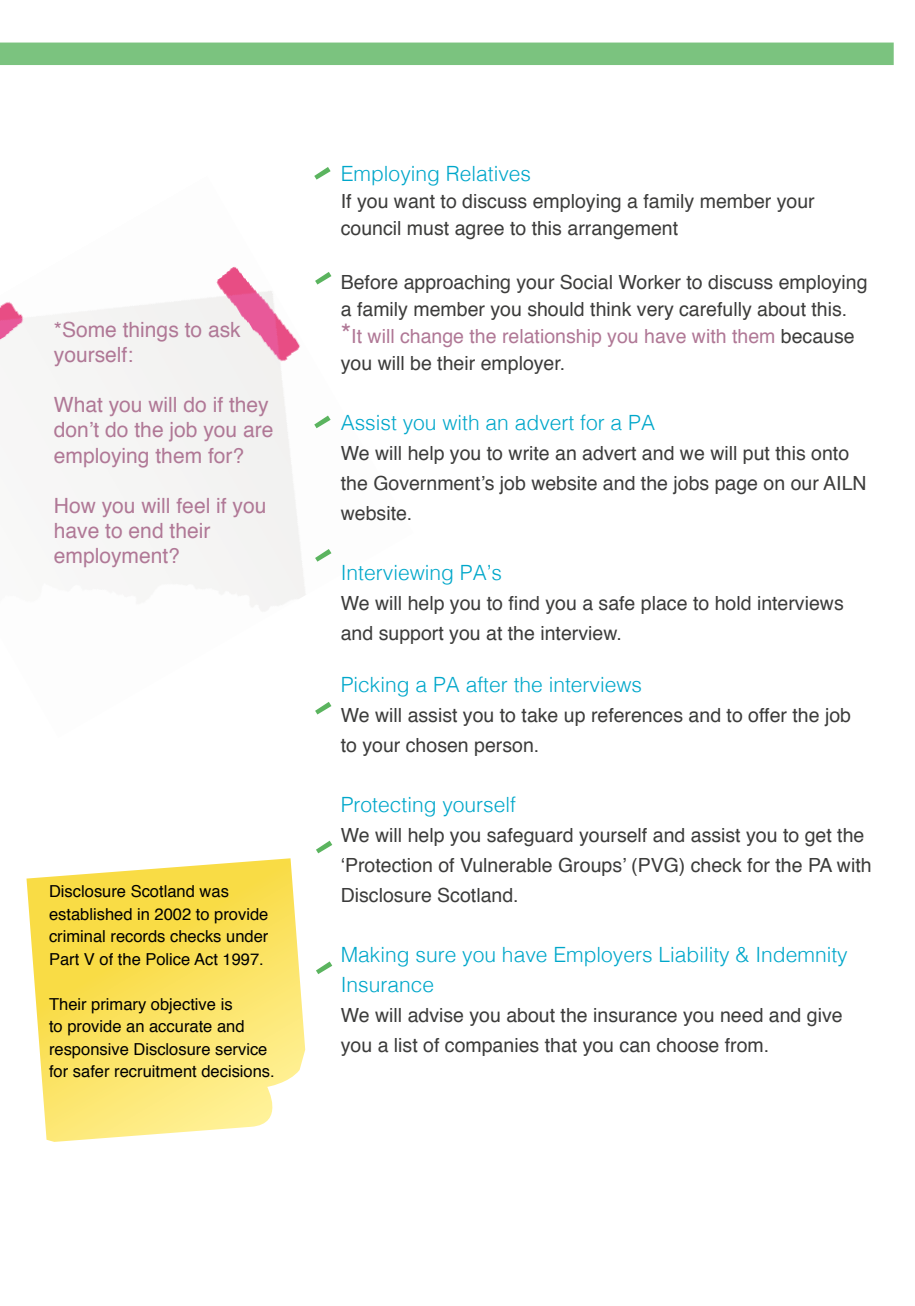
<style>
.page{position:relative;width:915px;height:1306px;background:#fff}
.page>*{position:absolute;margin:0;border:0;box-sizing:border-box;transform-origin:0 0}
.t1{font:300 21px/30px "Helvetica";color:#00a7ca}
.t2{font:21px/25.2px "Helvetica";color:#b07896}
.t3{font:19.5px/30px "Helvetica";color:#3c3c3b}
.t4{font:16.5px/22.5px "Helvetica";color:#000}
.s1{font-size:27px;color:#b07896}
.s2{color:#b07896}
</style>
<div class="page">
<img style="left:0;top:266px;width:332px;height:449px">
<svg style="left:26px;top:858px;width:279px;height:283px;background:#fbe676"></svg>
<div style="left:0;top:43px;width:893px;height:22px;background:#7bc37f"></div>
<svg style="left:315px;top:272px;width:16px;height:12px"></svg>
<svg style="left:315px;top:549px;width:16px;height:12px"></svg>
<svg style="left:315px;top:701px;width:16px;height:13px"></svg>
<svg style="left:316px;top:840px;width:16px;height:13px"></svg>
<svg style="left:316px;top:961px;width:16px;height:13px"></svg>
<svg style="left:314px;top:167px;width:16px;height:13px"></svg>
<svg style="left:314px;top:415px;width:16px;height:13px"></svg>
<p class="t2" style="left:54px;top:317px;width:188px">*Some things to ask yourself:</p>
<p class="t2" style="left:54px;top:393px;width:221px">What you will do if they don’t do the job you are employing them for?</p>
<p class="t2" style="left:54px;top:493px;width:214px">How you will feel if you have to end their employment?</p>
<p class="t4" style="left:49px;top:880px;width:221px">Disclosure Scotland was established in 2002 to provide criminal records checks under<br>Part V of the Police Act 1997.</p>
<p class="t4" style="left:49px;top:993px;width:227px">Their primary objective is<br>to provide an accurate and responsive Disclosure service for safer recruitment decisions.</p>
<p class="t1" style="left:340px;top:157px;width:192px">Employing Relatives</p>
<p class="t3" style="left:340px;top:188px;width:475px;line-height:27px">If you want to discuss employing a family member your council must agree to this arrangement</p>
<p class="t3" style="left:340px;top:269px;width:528px;line-height:27px">Before approaching your Social Worker to discuss employing a family member you should think very carefully about this. <span class="s1">*</span><span class="s2">It will change the relationship you have with them</span> because you will be their employer.</p>
<p class="t1" style="left:340px;top:406px;width:315px">Assist you with an advert for a PA</p>
<p class="t3" style="left:340px;top:438px;width:527px">We will help you to write an advert and we will put this onto the Government’s job website and the jobs page on our AILN website.</p>
<p class="t1" style="left:340px;top:556px;width:163px">Interviewing PA’s</p>
<p class="t3" style="left:340px;top:588px;width:504px">We will help you to find you a safe place to hold interviews and support you at the interview.</p>
<p class="t1" style="left:340px;top:667px;width:303px">Picking a PA after the interviews</p>
<p class="t3" style="left:340px;top:700px;width:511px">We will assist you to take up references and to offer the job to your chosen person.</p>
<p class="t1" style="left:340px;top:787px;width:177px">Protecting yourself</p>
<p class="t3" style="left:340px;top:820px;width:532px">We will help you safeguard yourself and assist you to get the ‘Protection of Vulnerable Groups’ (PVG) check for the PA with<br>Disclosure Scotland.</p>
<p class="t1" style="left:340px;top:937px;width:508px">Making sure you have Employers Liability &amp; Indemnity<br>Insurance</p>
<p class="t3" style="left:340px;top:1000px;width:503px">We will advise you about the insurance you need and give you a list of companies that you can choose from.</p>
</div>
